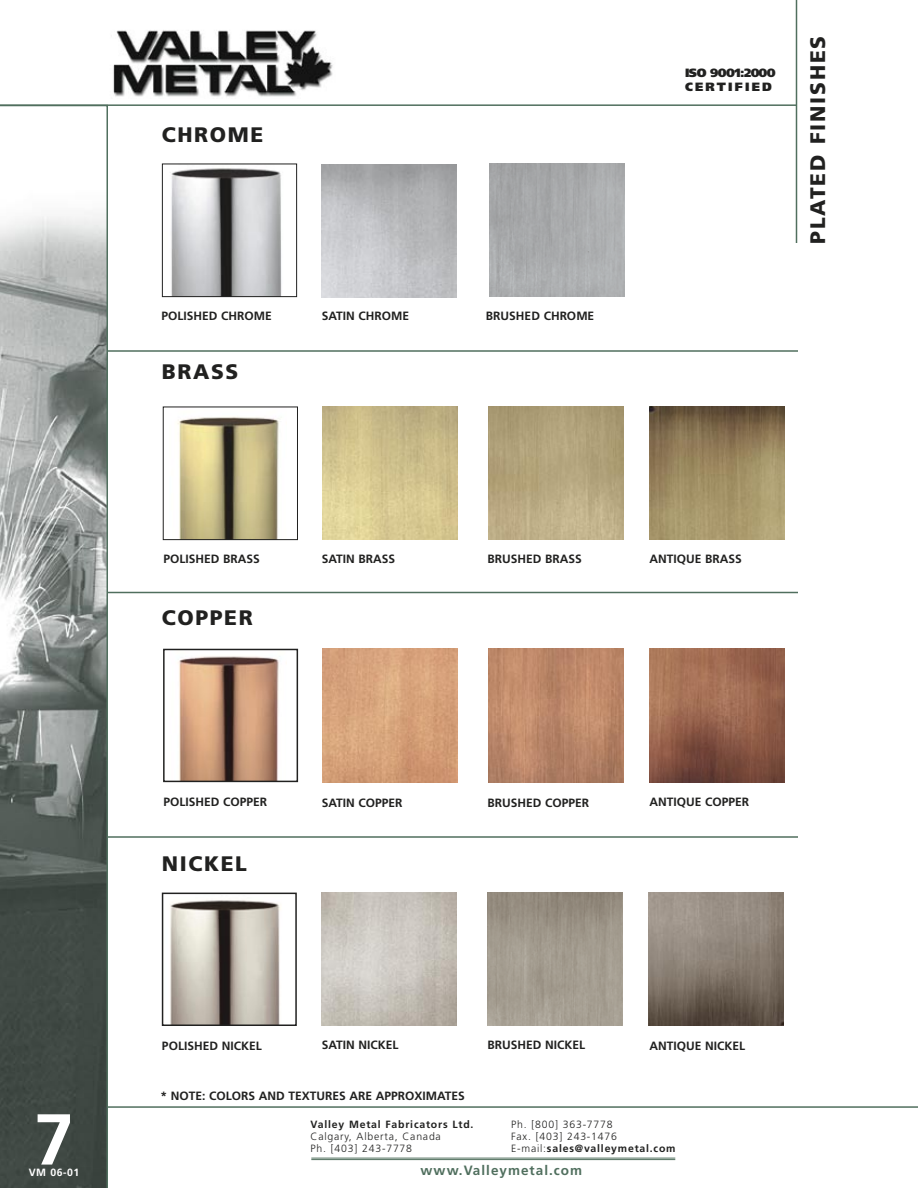
<style>
.page{position:relative;width:918px;height:1188px;background:#fff}
.page>*{position:absolute;margin:0;border:0;box-sizing:border-box;transform-origin:0 0}
.t1{font:700 72px "Frutiger";color:#fff}
.t2{font:900 21px "Frutiger";letter-spacing:.075em;color:#212120}
.t3{font:700 13.5px "Frutiger";letter-spacing:.075em;color:#506f5e}
.t4{font:700 12px "Frutiger";color:#212120}
.t5{font:900 12px/13.5px "Frutiger";letter-spacing:.06em;color:#212120}
.t6{font:300 10.5px/12px "Frutiger";letter-spacing:.075em;color:#212120}
.t7{font:700 10.5px "Frutiger";letter-spacing:.075em;color:#212120}
.t8{font:700 10.5px "Frutiger";color:#fff}
.s1{font-weight:700}
</style>
<div class="page">
<img style="left:113px;top:30px;width:220px;height:67px">
<hr style="left:0;top:104px;width:796px;height:2px;background:#506f5e">
<hr style="left:98px;top:1106px;width:820px;height:2px;background:#506f5e">
<hr style="left:796px;top:0;width:1px;height:243px;background:#506f5e">
<hr style="left:2px;top:350px;width:796px;height:2px;background:#506f5e">
<hr style="left:2px;top:592px;width:796px;height:1px;background:#506f5e">
<hr style="left:2px;top:836px;width:796px;height:2px;background:#506f5e">
<img style="left:170px;top:168px;width:112px;height:127px">
<div style="left:162px;top:164px;width:135px;height:133px;border:1px solid #212120"></div>
<img style="left:489px;top:164px;width:135px;height:133px">
<img style="left:177px;top:416px;width:102px;height:122px">
<div style="left:163px;top:407px;width:135px;height:133px;border:1px solid #212120"></div>
<img style="left:323px;top:407px;width:135px;height:133px">
<img style="left:489px;top:407px;width:135px;height:133px">
<img style="left:650px;top:407px;width:135px;height:133px">
<img style="left:178px;top:656px;width:101px;height:123px">
<div style="left:163px;top:649px;width:135px;height:133px;border:2px solid #212120"></div>
<img style="left:323px;top:649px;width:135px;height:133px">
<img style="left:489px;top:649px;width:135px;height:133px">
<img style="left:650px;top:649px;width:135px;height:133px">
<img style="left:170px;top:900px;width:110px;height:123px">
<div style="left:162px;top:893px;width:135px;height:133px;border:2px solid #212120"></div>
<img style="left:321px;top:893px;width:135px;height:133px">
<img style="left:488px;top:893px;width:135px;height:133px">
<img style="left:649px;top:893px;width:135px;height:133px">
<svg style="left:0;top:106px;width:108px;height:1082px"></svg>
<hr style="left:311px;top:1159px;width:364px;height:1px;background:#506f5e">
<hr style="left:311px;top:1158px;width:364px;height:1px;background:#506f5e">
<h2 class="t2" style="left:162px;top:122px;width:103px">CHROME</h2>
<p class="t4" style="left:162px;top:309px;width:112px">POLISHED CHROME</p>
<p class="t4" style="left:322px;top:309px;width:89px">SATIN CHROME</p>
<p class="t4" style="left:486px;top:309px;width:110px">BRUSHED CHROME</p>
<h2 class="t2" style="left:162px;top:359px;width:78px">BRASS</h2>
<p class="t5" style="left:685px;top:66px;width:92px">ISO 9001:2000<br>CERTIFIED</p>
<h2 class="t2" style="left:805px;top:244px;width:210px;rotate:-90deg">PLATED FINISHES</h2>
<p class="t4" style="left:163px;top:551px;width:98px">POLISHED BRASS</p>
<p class="t4" style="left:322px;top:552px;width:75px">SATIN BRASS</p>
<p class="t4" style="left:487px;top:552px;width:96px">BRUSHED BRASS</p>
<p class="t4" style="left:649px;top:552px;width:94px">ANTIQUE BRASS</p>
<h2 class="t2" style="left:162px;top:605px;width:92px">COPPER</h2>
<p class="t4" style="left:163px;top:795px;width:105px">POLISHED COPPER</p>
<p class="t4" style="left:322px;top:796px;width:82px">SATIN COPPER</p>
<p class="t4" style="left:487px;top:796px;width:103px">BRUSHED COPPER</p>
<p class="t4" style="left:649px;top:795px;width:101px">ANTIQUE COPPER</p>
<h2 class="t2" style="left:162px;top:851px;width:86px">NICKEL</h2>
<p class="t4" style="left:162px;top:1039px;width:101px">POLISHED NICKEL</p>
<p class="t4" style="left:322px;top:1038px;width:78px">SATIN NICKEL</p>
<p class="t4" style="left:487px;top:1038px;width:99px">BRUSHED NICKEL</p>
<p class="t4" style="left:649px;top:1039px;width:97px">ANTIQUE NICKEL</p>
<p class="t4" style="left:160px;top:1089px;width:306px">* NOTE: COLORS AND TEXTURES ARE APPROXIMATES</p>
<h1 class="t1" style="left:34px;top:1097px;width:42px">7</h1>
<p class="t7" style="left:311px;top:1118px;width:164px">Valley Metal Fabricators Ltd.</p>
<p class="t6" style="left:511px;top:1118px;width:166px">Ph. [800] 363-7778<br>Fax. [403] 243-1476<br>E-mail:<span class="s1">sales@valleymetal.com</span></p>
<p class="t3" style="left:421px;top:1162px;width:163px">www.Valleymetal.com</p>
<p class="t6" style="left:311px;top:1130px;width:132px">Calgary, Alberta, Canada<br>Ph. [403] 243-7778</p>
<p class="t8" style="left:29px;top:1166px;width:52px">VM 06-01</p>
</div>
